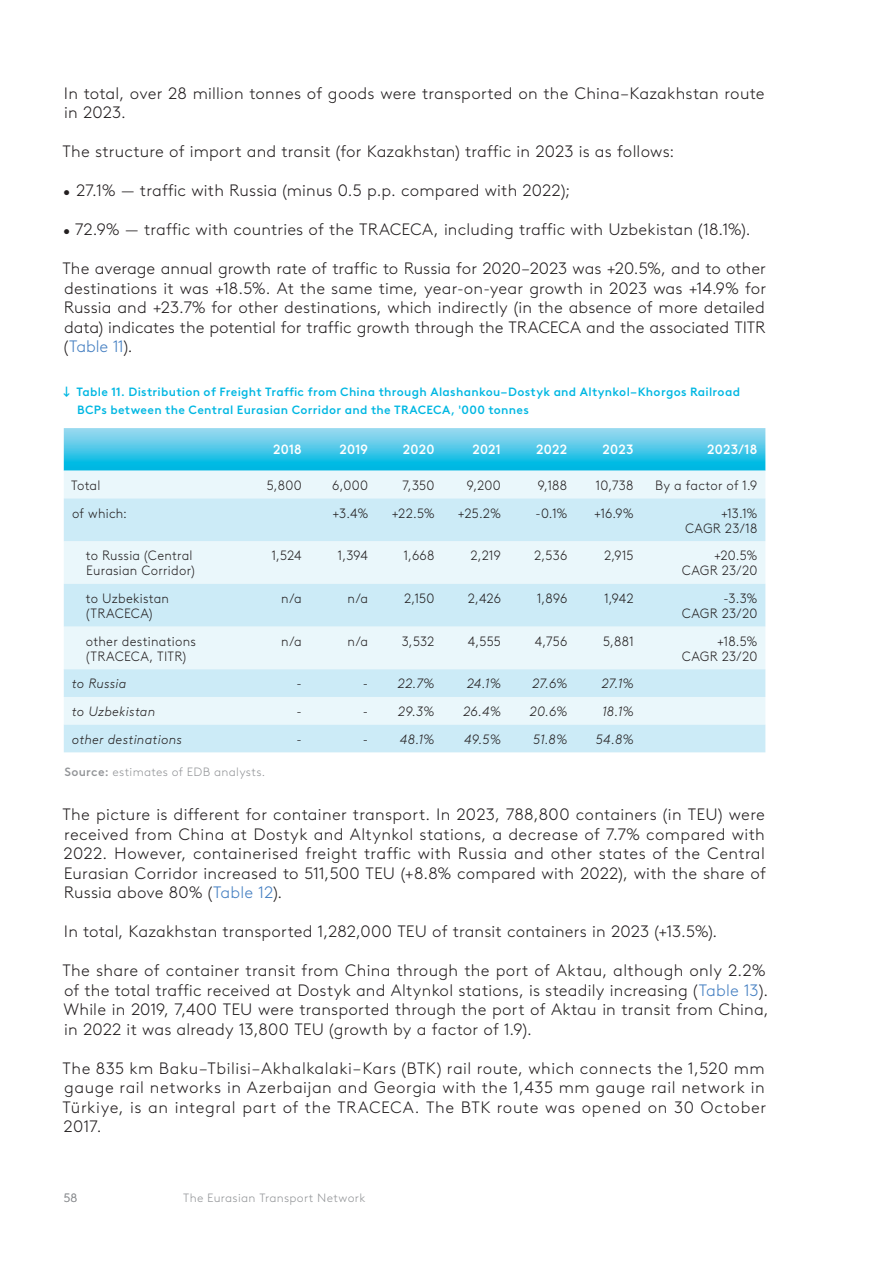
<style>
.page{position:relative;width:893px;height:1263px;background:#fff}
.page>*{position:absolute;margin:0;border:0;box-sizing:border-box;transform-origin:0 0}
.Text-RU-11pt{font:300 16.5px/19.5px "Brown LL Cyr";letter-spacing:.01em;color:#231f20;text-align:justify}
.Table_text_9{font:300 13.5px/15px "Brown LL Cyr";letter-spacing:.02em;color:#231f20;text-align:right;scale:.95 1}
.Table_text_9-2{font:italic 300 13.5px "Brown LL Cyr";letter-spacing:.02em;color:#231f20;scale:.95 1}
.Table_Golovka_white{font:500 13.5px "Brown LL Cyr";letter-spacing:.02em;color:#fff;scale:.95 1}
.t1{font:500 12px/18px "Brown LL Cyr";letter-spacing:.025em;color:#00b7e2}
.Sourse-Text-8pt{font:300 12px "Brown LL Cyr";letter-spacing:.025em;color:#939598}
.s1{font-size:10.5px}
.s2{color:#437ec1}
.s3{font-weight:500}
</style>
<div class="page">
<svg style="left:64px;top:428px;width:701px;height:43px;background:#4ac8e8"></svg>
<div style="left:64px;top:471px;width:701px;height:27px;background:#eaf7fb"></div>
<svg style="left:64px;top:498px;width:701px;height:254px;background:#d9f0f8"></svg>
<p class="Text-RU-11pt" style="left:64px;top:83px;width:702px">In total, over 28 million tonnes of goods were transported on the China–Kazakhstan route in 2023.</p>
<p class="Text-RU-11pt" style="left:63px;top:142px;width:613px">The structure of import and transit (for Kazakhstan) traffic in 2023 is as follows:</p>
<p class="Text-RU-11pt" style="left:64px;top:181px;width:508px"><span class="s1">•</span> 27.1% — traffic with Russia (minus 0.5 p.p. compared with 2022);</p>
<p class="Text-RU-11pt" style="left:64px;top:220px;width:688px"><span class="s1">•</span> 72.9% — traffic with countries of the TRACECA, including traffic with Uzbekistan (18.1%).</p>
<p class="Text-RU-11pt" style="left:63px;top:259px;width:705px">The average annual growth rate of traffic to Russia for 2020–2023 was +20.5%, and to other destinations it was +18.5%. At the same time, year-on-year growth in 2023 was +14.9% for Russia and +23.7% for other destinations, which indirectly (in the absence of more detailed data) indicates the potential for traffic growth through the TRACECA and the associated TITR (<span class="s2">Table 11</span>).</p>
<p class="t1" style="left:77px;top:382px;width:664px;text-indent:-14px">↓ Table 11. Distribution of Freight Traffic from China through Alashankou–Dostyk and Altynkol–Khorgos Railroad<br>BCPs between the Central Eurasian Corridor and the TRACECA, '000 tonnes</p>
<p class="Table_Golovka_white" style="left:273px;top:441px;width:32px">2018</p>
<p class="Table_Golovka_white" style="left:339px;top:441px;width:32px">2019</p>
<p class="Table_Golovka_white" style="left:403px;top:441px;width:35px">2020</p>
<p class="Table_Golovka_white" style="left:472px;top:441px;width:31px">2021</p>
<p class="Table_Golovka_white" style="left:536px;top:441px;width:34px">2022</p>
<p class="Table_Golovka_white" style="left:602px;top:441px;width:34px">2023</p>
<p class="Table_Golovka_white" style="left:707px;top:441px;width:54px">2023/18</p>
<p class="Table_text_9" style="left:71px;top:478px;width:32px">Total</p>
<p class="Table_text_9" style="left:267px;top:478px;width:38px">5,800</p>
<p class="Table_text_9" style="left:332px;top:478px;width:39px">6,000</p>
<p class="Table_text_9" style="left:402px;top:478px;width:35px">7,350</p>
<p class="Table_text_9" style="left:467px;top:478px;width:37px">9,200</p>
<p class="Table_text_9" style="left:538px;top:478px;width:32px">9,188</p>
<p class="Table_text_9" style="left:596px;top:478px;width:41px">10,738</p>
<p class="Table_text_9" style="left:655px;top:478px;width:109px">By a factor of 1.9</p>
<p class="Table_text_9" style="left:72px;top:505px;width:59px">of which:</p>
<p class="Table_text_9" style="left:332px;top:505px;width:39px">+3.4%</p>
<p class="Table_text_9" style="left:392px;top:505px;width:47px">+22.5%</p>
<p class="Table_text_9" style="left:458px;top:505px;width:47px">+25.2%</p>
<p class="Table_text_9" style="left:535px;top:505px;width:35px">-0.1%</p>
<p class="Table_text_9" style="left:594px;top:505px;width:43px">+16.9%</p>
<p class="Table_text_9" style="left:685px;top:505px;width:78px">+13.1%<br>CAGR 23/18</p>
<p class="Table_text_9" style="left:86px;top:548px;width:116px;text-align:left">to Russia (Central<br>Eurasian Corridor)</p>
<p class="Table_text_9" style="left:272px;top:548px;width:33px">1,524</p>
<p class="Table_text_9" style="left:338px;top:548px;width:33px">1,394</p>
<p class="Table_text_9" style="left:404px;top:548px;width:34px">1,668</p>
<p class="Table_text_9" style="left:471px;top:548px;width:33px">2,219</p>
<p class="Table_text_9" style="left:534px;top:548px;width:36px">2,536</p>
<p class="Table_text_9" style="left:604px;top:548px;width:32px">2,915</p>
<p class="Table_text_9" style="left:682px;top:548px;width:81px">+20.5%<br>CAGR 23/20</p>
<p class="Table_text_9" style="left:86px;top:591px;width:89px;text-align:left">to Uzbekistan (TRACECA)</p>
<p class="Table_text_9" style="left:281px;top:591px;width:23px">n/a</p>
<p class="Table_text_9" style="left:348px;top:591px;width:23px">n/a</p>
<p class="Table_text_9" style="left:404px;top:591px;width:34px">2,150</p>
<p class="Table_text_9" style="left:468px;top:591px;width:36px">2,426</p>
<p class="Table_text_9" style="left:537px;top:591px;width:33px">1,896</p>
<p class="Table_text_9" style="left:604px;top:591px;width:32px">1,942</p>
<p class="Table_text_9" style="left:682px;top:591px;width:81px">-3.3%<br>CAGR 23/20</p>
<p class="Table_text_9" style="left:86px;top:633px;width:117px;text-align:left">other destinations (TRACECA, TITR)</p>
<p class="Table_text_9" style="left:281px;top:633px;width:23px">n/a</p>
<p class="Table_text_9" style="left:348px;top:633px;width:23px">n/a</p>
<p class="Table_text_9" style="left:402px;top:633px;width:36px">3,532</p>
<p class="Table_text_9" style="left:468px;top:633px;width:36px">4,555</p>
<p class="Table_text_9" style="left:535px;top:633px;width:36px">4,756</p>
<p class="Table_text_9" style="left:603px;top:633px;width:33px">5,881</p>
<p class="Table_text_9" style="left:682px;top:633px;width:81px">+18.5%<br>CAGR 23/20</p>
<p class="Table_text_9-2" style="left:72px;top:676px;width:59px">to Russia</p>
<p class="Table_text_9-2" style="left:297px;top:676px;width:7px">-</p>
<p class="Table_text_9-2" style="left:363px;top:676px;width:7px">-</p>
<p class="Table_text_9-2" style="left:398px;top:676px;width:40px">22.7%</p>
<p class="Table_text_9-2" style="left:467px;top:676px;width:37px">24.1%</p>
<p class="Table_text_9-2" style="left:532px;top:676px;width:38px">27.6%</p>
<p class="Table_text_9-2" style="left:601px;top:676px;width:35px">27.1%</p>
<p class="Table_text_9-2" style="left:72px;top:703px;width:89px">to Uzbekistan</p>
<p class="Table_text_9-2" style="left:297px;top:703px;width:7px">-</p>
<p class="Table_text_9-2" style="left:363px;top:703px;width:7px">-</p>
<p class="Table_text_9-2" style="left:398px;top:703px;width:40px">29.3%</p>
<p class="Table_text_9-2" style="left:463px;top:703px;width:41px">26.4%</p>
<p class="Table_text_9-2" style="left:529px;top:703px;width:41px">20.6%</p>
<p class="Table_text_9-2" style="left:602px;top:703px;width:34px">18.1%</p>
<p class="Table_text_9-2" style="left:72px;top:731px;width:117px">other destinations</p>
<p class="Table_text_9-2" style="left:297px;top:731px;width:7px">-</p>
<p class="Table_text_9-2" style="left:363px;top:731px;width:7px">-</p>
<p class="Table_text_9-2" style="left:400px;top:731px;width:38px">48.1%</p>
<p class="Table_text_9-2" style="left:464px;top:731px;width:40px">49.5%</p>
<p class="Table_text_9-2" style="left:533px;top:731px;width:37px">51.8%</p>
<p class="Table_text_9-2" style="left:596px;top:731px;width:41px">54.8%</p>
<p class="Sourse-Text-8pt" style="left:64px;top:764px;width:203px"><span class="s3">Source:</span> estimates of EDB analysts.</p>
<p class="Text-RU-11pt" style="left:63px;top:805px;width:705px">The picture is different for container transport. In 2023, 788,800 containers (in TEU) were received from China at Dostyk and Altynkol stations, a decrease of 7.7% compared with 2022. However, containerised freight traffic with Russia and other states of the Central Eurasian Corridor increased to 511,500 TEU (+8.8% compared with 2022), with the share of Russia above 80% (<span class="s2">Table 12</span>).</p>
<p class="Text-RU-11pt" style="left:64px;top:922px;width:655px">In total, Kazakhstan transported 1,282,000 TEU of transit containers in 2023 (+13.5%).</p>
<p class="Text-RU-11pt" style="left:63px;top:961px;width:708px;text-align:left">The share of container transit from China through the port of Aktau, although only 2.2% of the total traffic received at Dostyk and Altynkol stations, is steadily increasing (<span class="s2">Table 13</span>).<br>While in 2019, 7,400 TEU were transported through the port of Aktau in transit from China, in 2022 it was already 13,800 TEU (growth by a factor of 1.9).</p>
<p class="Text-RU-11pt" style="left:63px;top:1058px;width:705px">The 835 km Baku–Tbilisi–Akhalkalaki–Kars (BTK) rail route, which connects the 1,520 mm gauge rail networks in Azerbaijan and Georgia with the 1,435 mm gauge rail network in Türkiye, is an integral part of the TRACECA. The BTK route was opened on 30 October 2017.</p>
<p class="Sourse-Text-8pt" style="left:64px;top:1191px;width:15px">58</p>
<p class="Sourse-Text-8pt" style="left:183px;top:1191px;width:184px">The Eurasian Transport Network</p>
</div>
